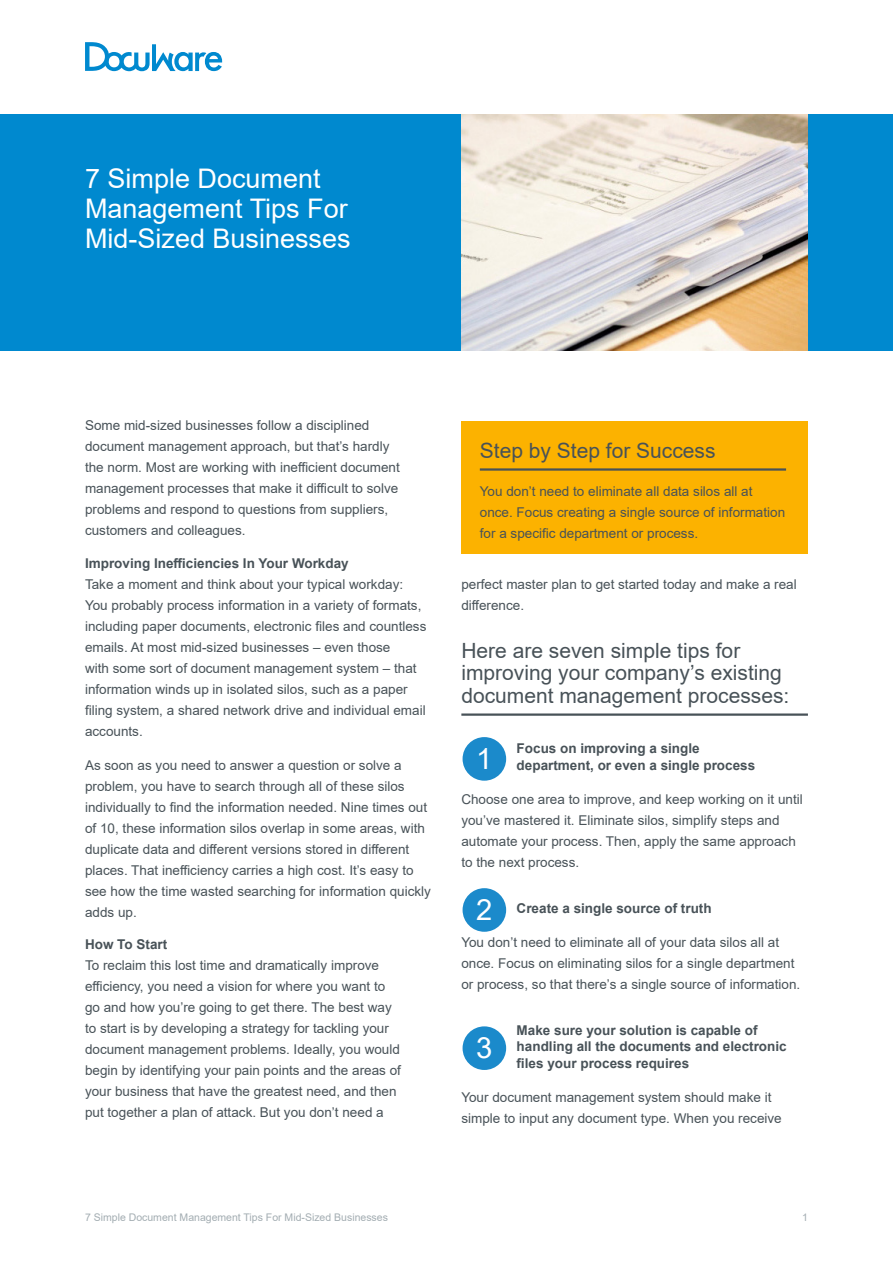
<style>
.page{position:relative;width:893px;height:1263px;background:#fff}
.page>*{position:absolute;margin:0;border:0;box-sizing:border-box;transform-origin:0 0}
.t1{font:29.25px "Arial";color:#fff}
.t2{font:27px/30px "Arial";color:#fff}
.t3{font:21px/22.5px "Arial";color:#485258}
.t4{font:13.5px/21px "Arial";color:#485258}
.t5{font:700 13.5px/16.5px "Arial";color:#485258}
.t6{font:10.5px "Arial";color:#a3adb2}
</style>
<div class="page">
<div style="left:0;top:115px;width:893px;height:236px;background:#0089cf"></div>
<div style="left:461px;top:421px;width:347px;height:132px;background:#fcb200"></div>
<div style="left:463px;top:737px;width:43px;height:44px;background:#1b8acb;border-radius:50%"></div>
<div style="left:463px;top:888px;width:43px;height:44px;background:#1b8acb;border-radius:50%"></div>
<svg style="left:85px;top:42px;width:137px;height:29px"></svg>
<div style="left:463px;top:1026px;width:43px;height:44px;background:#1b8acb;border-radius:50%"></div>
<img style="left:461px;top:115px;width:347px;height:236px">
<hr style="left:461px;top:713px;width:347px;height:3px;background:#485258">
<hr style="left:480px;top:468px;width:306px;height:3px;background:#485258">
<h2 class="t2" style="left:85px;top:163px;width:267px">7 Simple Document<br>Management Tips For<br>Mid-Sized Businesses</h2>
<p class="t4" style="left:85px;top:415px;width:316px">Some mid-sized businesses follow a disciplined document management approach, but that’s hardly the norm. Most are working with inefficient document management processes that make it difficult to solve problems and respond to questions from suppliers, customers and colleagues.</p>
<p class="t5" style="left:85px;top:555px;width:265px">Improving Inefficiencies In Your Workday</p>
<p class="t4" style="left:85px;top:573px;width:343px">Take a moment and think about your typical workday:<br>You probably process information in a variety of formats, including paper documents, electronic files and countless emails. At most mid-sized businesses – even those<br>with some sort of document management system – that information winds up in isolated silos, such as a paper filing system, a shared network drive and individual email accounts.</p>
<p class="t4" style="left:85px;top:754px;width:347px">As soon as you need to answer a question or solve a problem, you have to search through all of these silos individually to find the information needed. Nine times out of 10, these information silos overlap in some areas, with duplicate data and different versions stored in different places. That inefficiency carries a high cost. It’s easy to see how the time wasted searching for information quickly adds up.</p>
<p class="t5" style="left:85px;top:936px;width:84px">How To Start</p>
<p class="t4" style="left:85px;top:954px;width:317px">To reclaim this lost time and dramatically improve efficiency, you need a vision for where you want to go and how you’re going to get there. The best way to start is by developing a strategy for tackling your document management problems. Ideally, you would begin by identifying your pain points and the areas of your business that have the greatest need, and then put together a plan of attack. But you don’t need a</p>
<h3 class="t3" style="left:480px;top:439px;width:237px">Step by Step for Success</h3>
<p class="t4" style="left:480px;top:480px;width:307px">You don’t need to eliminate all data silos all at once. Focus creating a single source of information for a specific department or process.</p>
<p class="t4" style="left:461px;top:573px;width:337px">perfect master plan to get started today and make a real difference.</p>
<h3 class="t3" style="left:461px;top:639px;width:329px">Here are seven simple tips for improving your company’s existing document management processes:</h3>
<p class="t5" style="left:517px;top:740px;width:240px">Focus on improving a single department, or even a single process</p>
<p class="t4" style="left:461px;top:788px;width:343px">Choose one area to improve, and keep working on it until you’ve mastered it. Eliminate silos, simplify steps and automate your process. Then, apply the same approach to the next process.</p>
<p class="t5" style="left:517px;top:900px;width:197px">Create a single source of truth</p>
<p class="t4" style="left:461px;top:931px;width:340px">You don’t need to eliminate all of your data silos all at once. Focus on eliminating silos for a single department or process, so that there’s a single source of information.</p>
<p class="t5" style="left:517px;top:1022px;width:272px">Make sure your solution is capable of handling all the documents and electronic files your process requires</p>
<p class="t4" style="left:461px;top:1086px;width:322px">Your document management system should make it simple to input any document type. When you receive</p>
<h1 class="t1" style="left:476px;top:738px;width:18px">1</h1>
<h1 class="t1" style="left:476px;top:889px;width:18px">2</h1>
<h1 class="t1" style="left:476px;top:1028px;width:18px">3</h1>
<p class="t6" style="left:85px;top:1210px;width:304px">7 Simple Document Management Tips For Mid-Sized Businesses</p>
<p class="t6" style="left:802px;top:1210px;width:7px">1</p>
</div>
